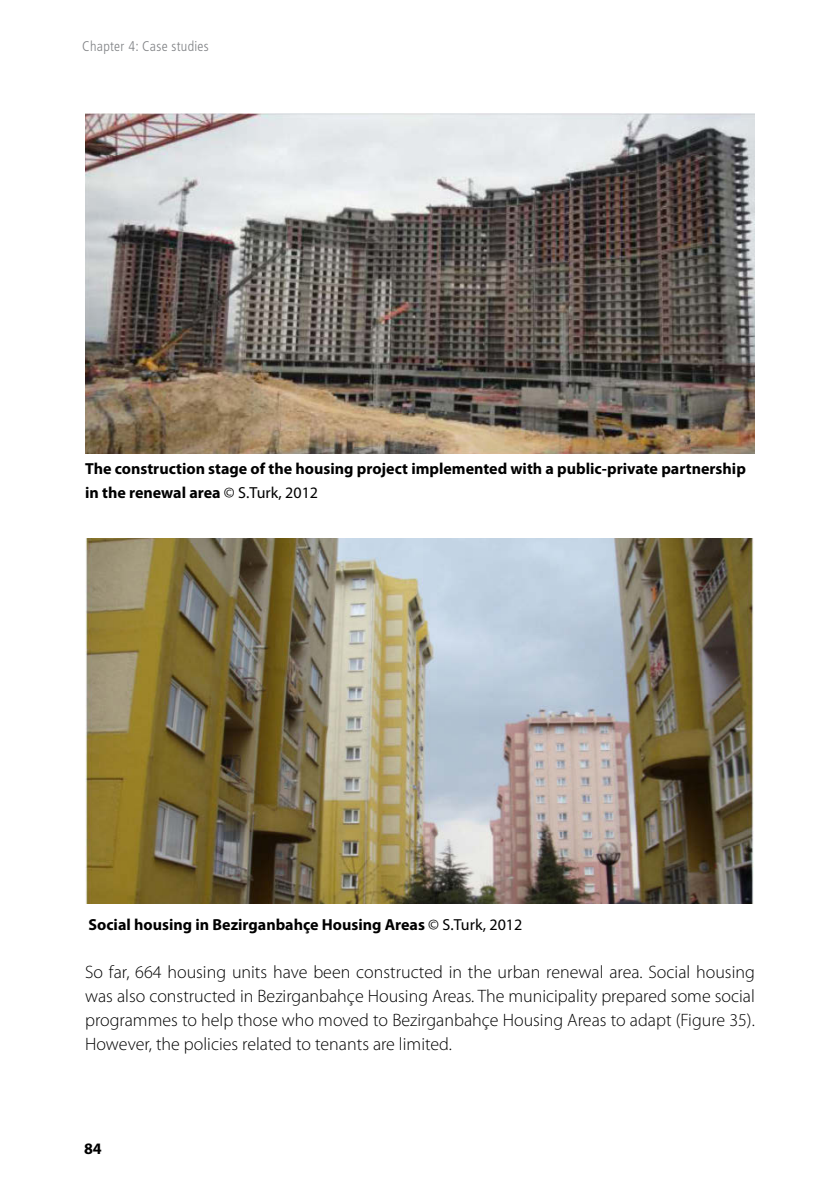
<style>
.page{position:relative;width:840px;height:1191px;background:#fff}
.page>*{position:absolute;margin:0;border:0;box-sizing:border-box;transform-origin:0 0}
.body_text_frutiger{font:300 18px/24px "Myriad Pro";color:#000;text-align:justify}
.captions__credits_an{font:700 16px/24px "Myriad Pro";color:#000}
.t1{font:300 condensed 14px "Frutiger LT Std";letter-spacing:.02em;color:#808285}
.s1{font-weight:400}
</style>
<div class="page">
<img style="left:85px;top:113px;width:669px;height:341px">
<img style="left:85px;top:539px;width:668px;height:364px">
<p class="t1" style="left:82px;top:38px;width:128px">Chapter 4: Case studies</p>
<p class="captions__credits_an" style="left:85px;top:455px;width:662px">The construction stage of the housing project implemented with a public-private partnership in the renewal area <span class="s1">© S.Turk, 2012</span></p>
<p class="captions__credits_an" style="left:88px;top:911px;width:435px">Social housing in Bezirganbahçe Housing Areas <span class="s1">© S.Turk, 2012</span></p>
<p class="body_text_frutiger" style="left:85px;top:959px;width:671px">So far, 664 housing units have been constructed in the urban renewal area. Social housing was also constructed in Bezirganbahçe Housing Areas. The municipality prepared some social programmes to help those who moved to Bezirganbahçe Housing Areas to adapt (Figure 35).<br>However, the policies related to tenants are limited.</p>
<p class="captions__credits_an" style="left:84px;top:1135px;width:19px">84</p>
</div>
